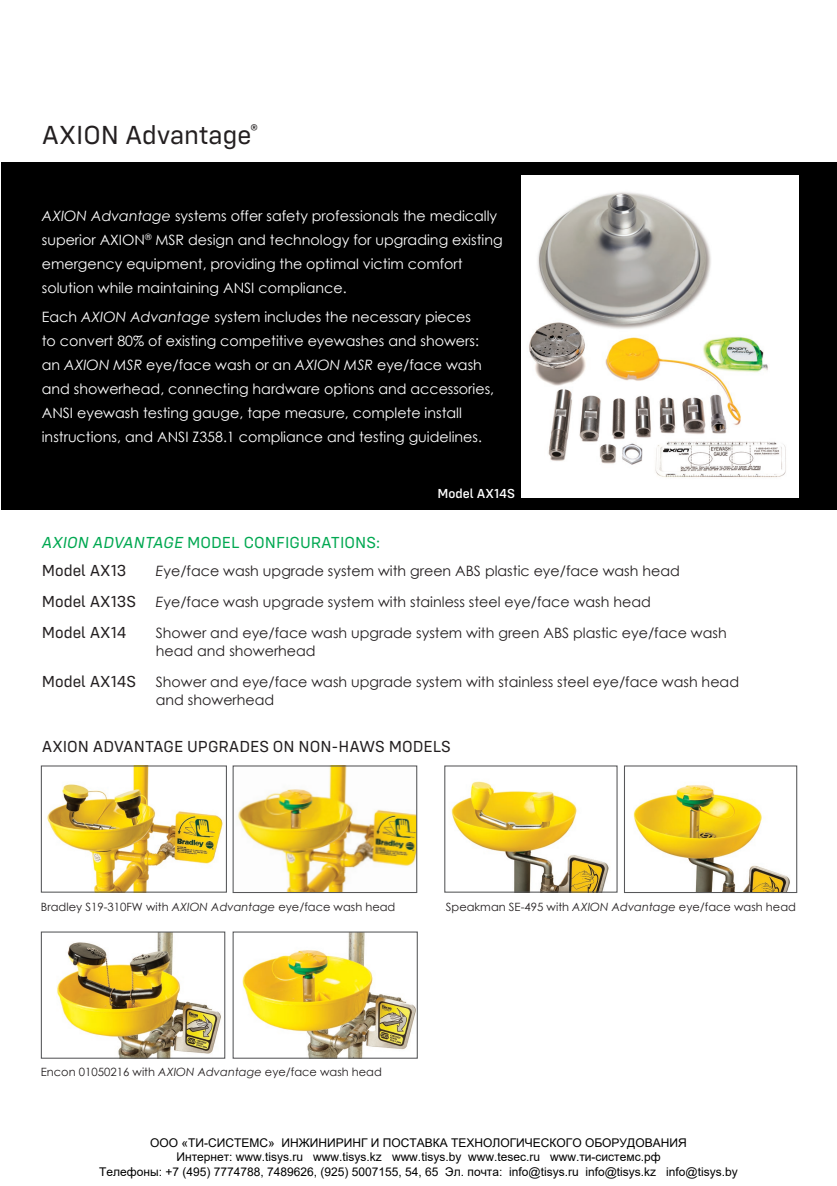
<style>
.page{position:relative;width:837px;height:1186px;background:#fff}
.page>*{position:absolute;margin:0;border:0;box-sizing:border-box;transform-origin:0 0}
.t1{font:27px "Config";color:#231f20}
.t2{font:16.5px "Config";color:#231f20}
.t3{font:16.5px/27.8px "Config";color:#00a851}
.t4{font:14.25px/24px "Century Gothic";color:#fff}
.t5{font:14.25px/18px "Century Gothic";color:#231f20}
.t6{font:500 13.5px "Config";color:#fff}
.t7{font:12px/14.4px "Arial";color:#000;text-align:center}
.t8{font:11.4px "Century Gothic";color:#231f20}
.s1{font-style:italic}
.s2{color:#231f20}
.s3{font-family:"Config";font-size:16.5px}
</style>
<div class="page">
<div style="left:2px;top:162px;width:835px;height:348px;background:#000"></div>
<img style="left:522px;top:175px;width:276px;height:323px">
<img style="left:47px;top:767px;width:176px;height:124px">
<div style="left:41px;top:765px;width:186px;height:128px;border:1px solid #57585a"></div>
<img style="left:237px;top:767px;width:178px;height:124px">
<div style="left:233px;top:765px;width:184px;height:128px;border:1px solid #57585a"></div>
<img style="left:451px;top:781px;width:158px;height:110px">
<div style="left:444px;top:765px;width:174px;height:128px;border:1px solid #57585a"></div>
<img style="left:633px;top:785px;width:157px;height:106px">
<div style="left:624px;top:765px;width:173px;height:128px;border:1px solid #57585a"></div>
<img style="left:242px;top:933px;width:174px;height:124px">
<div style="left:233px;top:931px;width:185px;height:128px;border:1px solid #57585a"></div>
<img style="left:57px;top:933px;width:164px;height:124px">
<div style="left:41px;top:931px;width:184px;height:128px;border:1px solid #57585a"></div>
<h1 class="t1" style="left:42px;top:119px;width:218px">AXION Advantage<sup>®</sup></h1>
<p class="t4" style="left:42px;top:203px;width:462px"><span class="s1">AXION Advantage</span> systems offer safety professionals the medically superior AXION<sup>®</sup> MSR design and technology for upgrading existing emergency equipment, providing the optimal victim comfort solution while maintaining ANSI compliance.</p>
<p class="t4" style="left:42px;top:305px;width:454px">Each <span class="s1">AXION Advantage</span> system includes the necessary pieces<br>to convert 80% of existing competitive eyewashes and showers: an <span class="s1">AXION MSR</span> eye/face wash or an <span class="s1">AXION MSR</span> eye/face wash and showerhead, connecting hardware options and accessories, ANSI eyewash testing gauge, tape measure, complete install instructions, and ANSI Z358.1 compliance and testing guidelines.</p>
<p class="t6" style="left:437px;top:485px;width:79px">Model AX14S</p>
<p class="t3" style="left:42px;top:528px;width:340px"><span class="s1">AXION ADVANTAGE</span> MODEL CONFIGURATIONS:<br><span class="s2">Model AX13</span></p>
<p class="t5" style="left:42px;top:555px;width:640px;line-height:30.9px;text-indent:114px"><span class="s1">E</span>ye/face wash upgrade system with green ABS plastic eye/face wash head<br><span class="s3">Model AX13S</span> <span class="s1">E</span>ye/face wash upgrade system with stainless steel eye/face wash head</p>
<p class="t2" style="left:42px;top:622px;width:86px">Model AX14</p>
<p class="t5" style="left:156px;top:623px;width:572px">Shower and eye/face wash upgrade system with green ABS plastic eye/face wash head and showerhead</p>
<p class="t5" style="left:156px;top:672px;width:585px;text-indent:-114px"><span class="s3">Model AX14S</span> Shower and eye/face wash upgrade system with stainless steel eye/face wash head and showerhead</p>
<p class="t2" style="left:42px;top:737px;width:410px">AXION ADVANTAGE UPGRADES ON NON-HAWS MODELS</p>
<p class="t8" style="left:41px;top:898px;width:356px">Bradley S19-310FW with <span class="s1">AXION Advantage</span> eye/face wash head</p>
<p class="t8" style="left:446px;top:898px;width:351px">Speakman SE-495 with <span class="s1">AXION Advantage</span> eye/face wash head</p>
<p class="t8" style="left:41px;top:1064px;width:343px">Encon 01050216 with <span class="s1">AXION Advantage</span> eye/face wash head</p>
<p class="t7" style="left:99px;top:1135px;width:640px">ООО «ТИ-СИСТЕМС» ИНЖИНИРИНГ И ПОСТАВКА ТЕХНОЛОГИЧЕСКОГО ОБОРУДОВАНИЯ<br>Интернет: www.tisys.ru www.tisys.kz www.tisys.by www.tesec.ru www.ти-системс.рф<br>Телефоны: +7 (495) 7774788, 7489626, (925) 5007155, 54, 65 Эл. почта: info@tisys.ru info@tisys.kz info@tisys.by</p>
</div>
